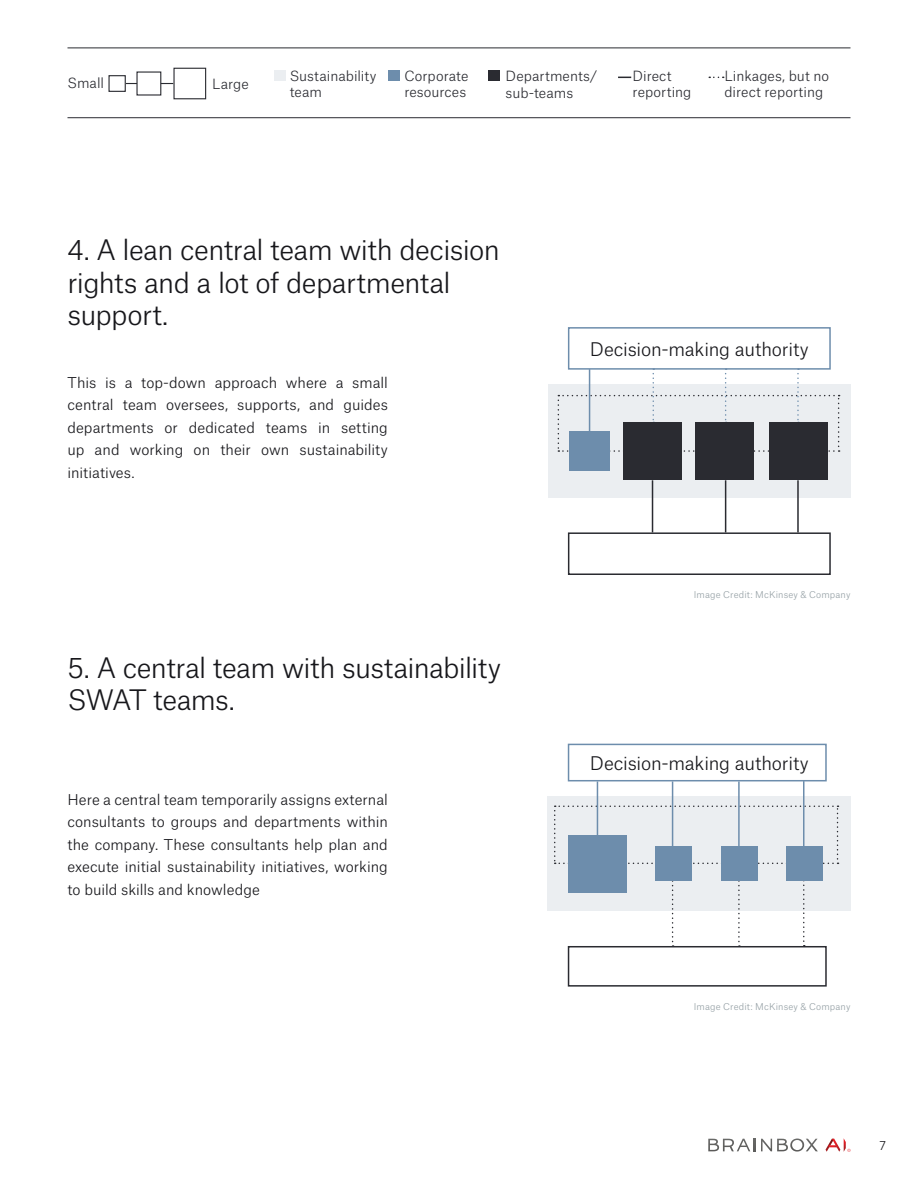
<style>
.page{position:relative;width:918px;height:1188px;background:#fff}
.page>*{position:absolute;margin:0;border:0;box-sizing:border-box;transform-origin:0 0}
.Chapter_Title{font:300 27px/32.4px "Atlas Grotesk";letter-spacing:-.025em;color:#17171b}
.t1{font:300 18px "Atlas Grotesk";letter-spacing:-.01em;color:#17171b}
.t2{font:300 14.25px/22.5px "Atlas Grotesk";color:#17171b;text-align:justify}
.t3{font:300 13.5px/16.2px "Atlas Grotesk";letter-spacing:.005em;color:#2a2b31}
.t4{font:300 12px "Atlas Grotesk";color:#17171b}
.t5{font:300 9px "Atlas Grotesk";letter-spacing:.015em;color:#949fa4}
</style>
<div class="page">
<svg style="left:761px;top:1139px;width:57px;height:13px"></svg>
<svg style="left:708px;top:1139px;width:47px;height:12px"></svg>
<svg style="left:826px;top:1138px;width:24px;height:14px"></svg>
<hr style="left:126px;top:83px;width:47px;height:1px;background:#2a2b31">
<div style="left:108px;top:75px;width:18px;height:17px;background:#fff;border:1px solid #2a2b31"></div>
<div style="left:274px;top:70px;width:12px;height:11px;background:#ebeef1"></div>
<div style="left:388px;top:70px;width:12px;height:11px;background:#6d8dac"></div>
<div style="left:488px;top:70px;width:12px;height:11px;background:#2a2b31"></div>
<div style="left:173px;top:68px;width:33px;height:31px;background:#fff;border:1px solid #2a2b31"></div>
<div style="left:136px;top:71px;width:25px;height:25px;background:#fff"></div>
<svg style="left:618px;top:77px;width:13px;height:1px"></svg>
<hr style="left:68px;top:117px;width:782px;height:1px;background:#2a2b31">
<hr style="left:68px;top:48px;width:782px;height:1px;background:#2a2b31">
<div style="left:547px;top:797px;width:303px;height:114px;background:#ebeef1"></div>
<div style="left:568px;top:946px;width:259px;height:41px;background:#fff;border:2px solid #2a2b31"></div>
<hr style="left:597px;top:781px;width:1px;height:65px;background:#6d8dac">
<hr style="left:672px;top:781px;width:1px;height:67px;background:#6d8dac">
<hr style="left:738px;top:781px;width:2px;height:67px;background:#6d8dac">
<hr style="left:803px;top:781px;width:2px;height:66px;background:#6d8dac">
<svg style="left:554px;top:806px;width:285px;height:141px"></svg>
<div style="left:568px;top:835px;width:58px;height:58px;background:#6d8dac"></div>
<div style="left:655px;top:846px;width:36px;height:35px;background:#6d8dac"></div>
<div style="left:721px;top:846px;width:37px;height:35px;background:#6d8dac"></div>
<div style="left:786px;top:846px;width:36px;height:35px;background:#6d8dac"></div>
<div style="left:568px;top:744px;width:259px;height:37px;background:#fff;border:2px solid #6d8dac"></div>
<div style="left:548px;top:384px;width:302px;height:114px;background:#ebeef1"></div>
<div style="left:568px;top:327px;width:263px;height:43px;background:#fff;border:2px solid #6d8dac"></div>
<div style="left:568px;top:532px;width:263px;height:43px;background:#fff;border:2px solid #2a2b31"></div>
<hr style="left:652px;top:480px;width:1px;height:52px;background:#2a2b31">
<hr style="left:725px;top:480px;width:1px;height:52px;background:#2a2b31">
<hr style="left:797px;top:480px;width:2px;height:52px;background:#2a2b31">
<svg style="left:558px;top:368px;width:282px;height:84px"></svg>
<div style="left:569px;top:431px;width:41px;height:40px;background:#6d8dac"></div>
<div style="left:623px;top:422px;width:59px;height:58px;background:#2a2b31"></div>
<div style="left:695px;top:422px;width:59px;height:58px;background:#2a2b31"></div>
<div style="left:769px;top:422px;width:59px;height:58px;background:#2a2b31"></div>
<p class="t3" style="left:68px;top:74px;width:38px">Small</p>
<p class="t3" style="left:212px;top:74px;width:38px">Large</p>
<p class="t3" style="left:290px;top:66px;width:88px">Sustainability team</p>
<p class="t3" style="left:404px;top:66px;width:66px">Corporate resources</p>
<p class="t3" style="left:506px;top:67px;width:93px">Departments/ sub-teams</p>
<p class="t3" style="left:725px;top:66px;width:106px">Linkages, but no direct reporting</p>
<p class="t3" style="left:633px;top:66px;width:60px">Direct reporting</p>
<p class="Chapter_Title" style="left:68px;top:231px;width:434px">4. A lean central team with decision rights and a lot of departmental support.</p>
<p class="t2" style="left:68px;top:370px;width:322px">This is a top-down approach where a small central team oversees, supports, and guides departments or dedicated teams in setting up and working on their own sustainability initiatives.</p>
<p class="Chapter_Title" style="left:68px;top:648px;width:435px">5. A central team with sustainability<br>SWAT teams.</p>
<p class="t2" style="left:68px;top:787px;width:322px">Here a central team temporarily assigns external consultants to groups and departments within the company. These consultants help plan and execute initial sustainability initiatives, working to build skills and knowledge</p>
<p class="t1" style="left:590px;top:335px;width:220px">Decision-making authority</p>
<p class="t5" style="left:694px;top:587px;width:158px">Image Credit: McKinsey &amp; Company</p>
<p class="t1" style="left:590px;top:749px;width:220px">Decision-making authority</p>
<p class="t5" style="left:694px;top:999px;width:158px">Image Credit: McKinsey &amp; Company</p>
<p class="t4" style="left:879px;top:1136px;width:8px">7</p>
</div>
